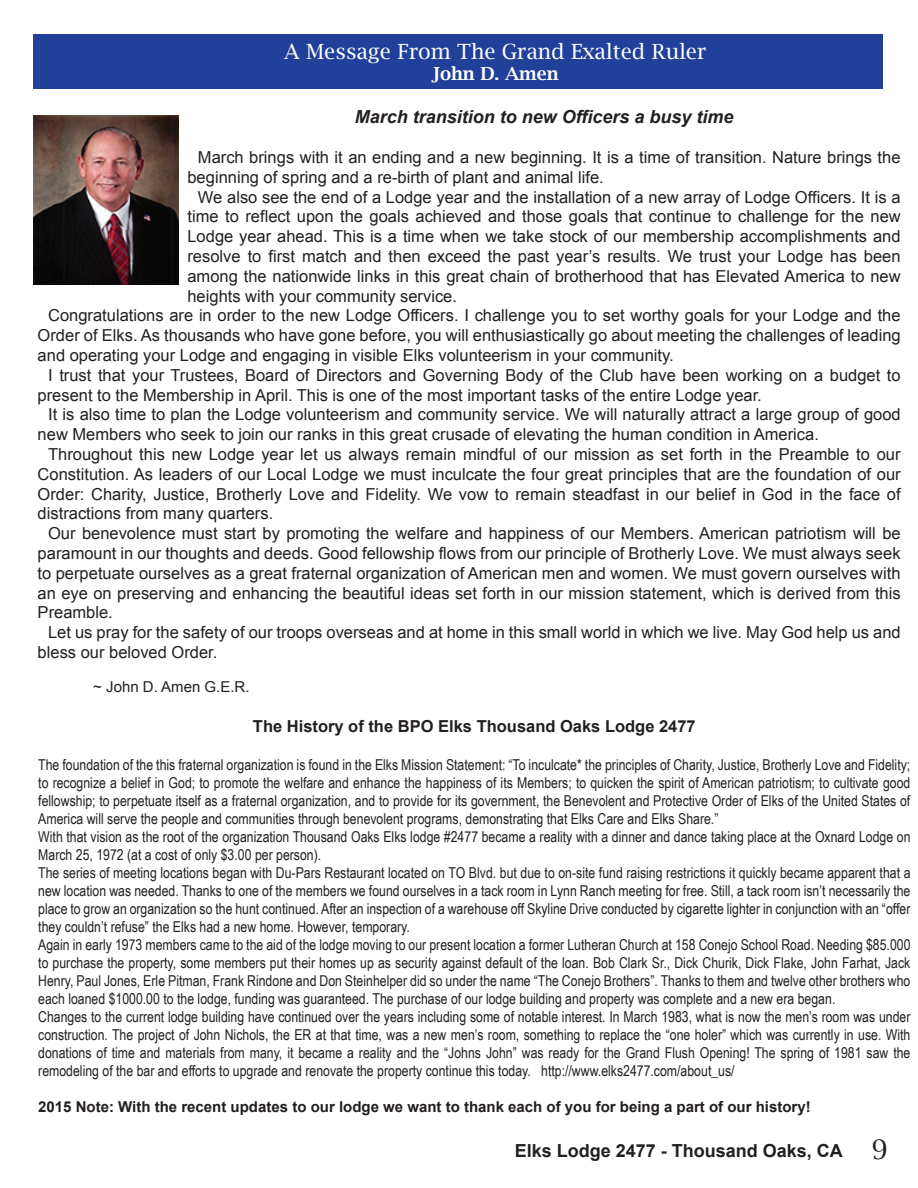
<style>
.page{position:relative;width:918px;height:1188px;background:#fff}
.page>*{position:absolute;margin:0;border:0;box-sizing:border-box;transform-origin:0 0}
.t1{font:21px "Lucida Bright";color:#fff}
.t2{font:italic 700 18px "Arial";color:#231f20}
.t3{font:700 18px "Arial";color:#231f20}
.t4{font:600 18px "Lucida Bright";color:#fff}
.t5{font:16.5px/19.8px "Arial";color:#231f20}
.t6{font:700 16.5px "Arial";color:#231f20}
.t7{font:15px/18px "Arial Narrow";color:#231f20}
.t8{font:700 15px "Arial";color:#231f20}
.t9{font:15px "Arial";color:#231f20}
.s1{font-family:"Lucida Bright";font-weight:400;font-size:27px}
</style>
<div class="page">
<div style="left:33px;top:34px;width:849px;height:55px;background:#214099"></div>
<img style="left:33px;top:115px;width:145px;height:170px">
<h1 class="t1" style="left:284px;top:39px;width:424px">A Message From The Grand Exalted Ruler</h1>
<p class="t4" style="left:432px;top:64px;width:128px">John D. Amen</p>
<p class="t2" style="left:355px;top:105px;width:380px">March transition to new Officers a busy time</p>
<p class="t5" style="left:187px;top:147px;width:715px;text-indent:10px">March brings with it an ending and a new beginning. It is a time of transition. Nature brings the beginning of spring and a re-birth of plant and animal life.</p>
<p class="t5" style="left:198px;top:187px;width:704px">We also see the end of a Lodge year and the installation of a new array of Lodge Officers. It is a</p>
<p class="t5" style="left:187px;top:207px;width:715px">time to reflect upon the goals achieved and those goals that continue to challenge for the new</p>
<p class="t5" style="left:187px;top:226px;width:715px">Lodge year ahead. This is a time when we take stock of our membership accomplishments and</p>
<p class="t5" style="left:187px;top:246px;width:715px">resolve to first match and then exceed the past year’s results. We trust your Lodge has been</p>
<p class="t5" style="left:187px;top:266px;width:715px">among the nationwide links in this great chain of brotherhood that has Elevated America to new</p>
<p class="t5" style="left:187px;top:286px;width:271px">heights with your community service.</p>
<p class="t5" style="left:48px;top:306px;width:854px">Congratulations are in order to the new Lodge Officers. I challenge you to set worthy goals for your Lodge and the</p>
<p class="t5" style="left:38px;top:325px;width:865px">Order of Elks. As thousands who have gone before, you will enthusiastically go about meeting the challenges of leading</p>
<p class="t5" style="left:38px;top:345px;width:638px">and operating your Lodge and engaging in visible Elks volunteerism in your community.</p>
<p class="t5" style="left:48px;top:365px;width:854px">I trust that your Trustees, Board of Directors and Governing Body of the Club have been working on a budget to</p>
<p class="t5" style="left:38px;top:385px;width:726px">present to the Membership in April. This is one of the most important tasks of the entire Lodge year.</p>
<p class="t5" style="left:48px;top:405px;width:854px">It is also time to plan the Lodge volunteerism and community service. We will naturally attract a large group of good</p>
<p class="t5" style="left:38px;top:424px;width:783px">new Members who seek to join our ranks in this great crusade of elevating the human condition in America.</p>
<p class="t5" style="left:48px;top:444px;width:854px">Throughout this new Lodge year let us always remain mindful of our mission as set forth in the Preamble to our</p>
<p class="t5" style="left:38px;top:464px;width:865px">Constitution. As leaders of our Local Lodge we must inculcate the four great principles that are the foundation of our</p>
<p class="t5" style="left:38px;top:484px;width:865px">Order: Charity, Justice, Brotherly Love and Fidelity. We vow to remain steadfast in our belief in God in the face of</p>
<p class="t5" style="left:38px;top:504px;width:237px">distractions from many quarters.</p>
<p class="t5" style="left:48px;top:523px;width:854px">Our benevolence must start by promoting the welfare and happiness of our Members. American patriotism will be</p>
<p class="t5" style="left:38px;top:543px;width:864px">paramount in our thoughts and deeds. Good fellowship flows from our principle of Brotherly Love. We must always seek</p>
<p class="t5" style="left:38px;top:563px;width:864px">to perpetuate ourselves as a great fraternal organization of American men and women. We must govern ourselves with</p>
<p class="t5" style="left:38px;top:583px;width:865px">an eye on preserving and enhancing the beautiful ideas set forth in our mission statement, which is derived from this</p>
<p class="t5" style="left:38px;top:603px;width:77px">Preamble.</p>
<p class="t5" style="left:48px;top:622px;width:854px">Let us pray for the safety of our troops overseas and at home in this small world in which we live. May God help us and</p>
<p class="t5" style="left:38px;top:642px;width:181px">bless our beloved Order.</p>
<p class="t9" style="left:93px;top:676px;width:158px">~ John D. Amen G.E.R.</p>
<p class="t6" style="left:253px;top:714px;width:444px">The History of the BPO Elks Thousand Oaks Lodge 2477</p>
<p class="t7" style="left:38px;top:755px;width:874px">The foundation of the this fraternal organization is found in the Elks Mission Statement: “To inculcate* the principles of Charity, Justice, Brotherly Love and Fidelity; to recognize a belief in God; to promote the welfare and enhance the happiness of its Members; to quicken the spirit of American patriotism; to cultivate good fellowship; to perpetuate itself as a fraternal organization, and to provide for its government, the Benevolent and Protective Order of Elks of the United States of America will serve the people and communities through benevolent programs, demonstrating that Elks Care and Elks Share.”<br>With that vision as the root of the organization Thousand Oaks Elks lodge #2477 became a reality with a dinner and dance taking place at the Oxnard Lodge on March 25, 1972 (at a cost of only $3.00 per person).<br>The series of meeting locations began with Du-Pars Restaurant located on TO Blvd. but due to on-site fund raising restrictions it quickly became apparent that a new location was needed. Thanks to one of the members we found ourselves in a tack room in Lynn Ranch meeting for free. Still, a tack room isn’t necessarily the place to grow an organization so the hunt continued. After an inspection of a warehouse off Skyline Drive conducted by cigarette lighter in conjunction with an “offer they couldn’t refuse” the Elks had a new home. However, temporary.<br>Again in early 1973 members came to the aid of the lodge moving to our present location a former Lutheran Church at 158 Conejo School Road. Needing $85.000 to purchase the property, some members put their homes up as security against default of the loan. Bob Clark Sr., Dick Churik, Dick Flake, John Farhat, Jack Henry, Paul Jones, Erle Pitman, Frank Rindone and Don Steinhelper did so under the name “The Conejo Brothers”. Thanks to them and twelve other brothers who each loaned $1000.00 to the lodge, funding was guaranteed. The purchase of our lodge building and property was complete and a new era began.<br>Changes to the current lodge building have continued over the years including some of notable interest. In March 1983, what is now the men’s room was under construction. The project of John Nichols, the ER at that time, was a new men’s room, something to replace the “one holer” which was currently in use. With donations of time and materials from many, it became a reality and the “Johns John” was ready for the Grand Flush Opening! The spring of 1981 saw the remodeling of the bar and efforts to upgrade and renovate the property continue this today. http://www.elks2477.com/about_us/</p>
<p class="t8" style="left:38px;top:1096px;width:774px">2015 Note: With the recent updates to our lodge we want to thank each of you for being a part of our history!</p>
<p class="t3" style="left:515px;top:1138px;width:375px">Elks Lodge 2477 - Thousand Oaks, CA <span class="s1">9</span></p>
</div>
